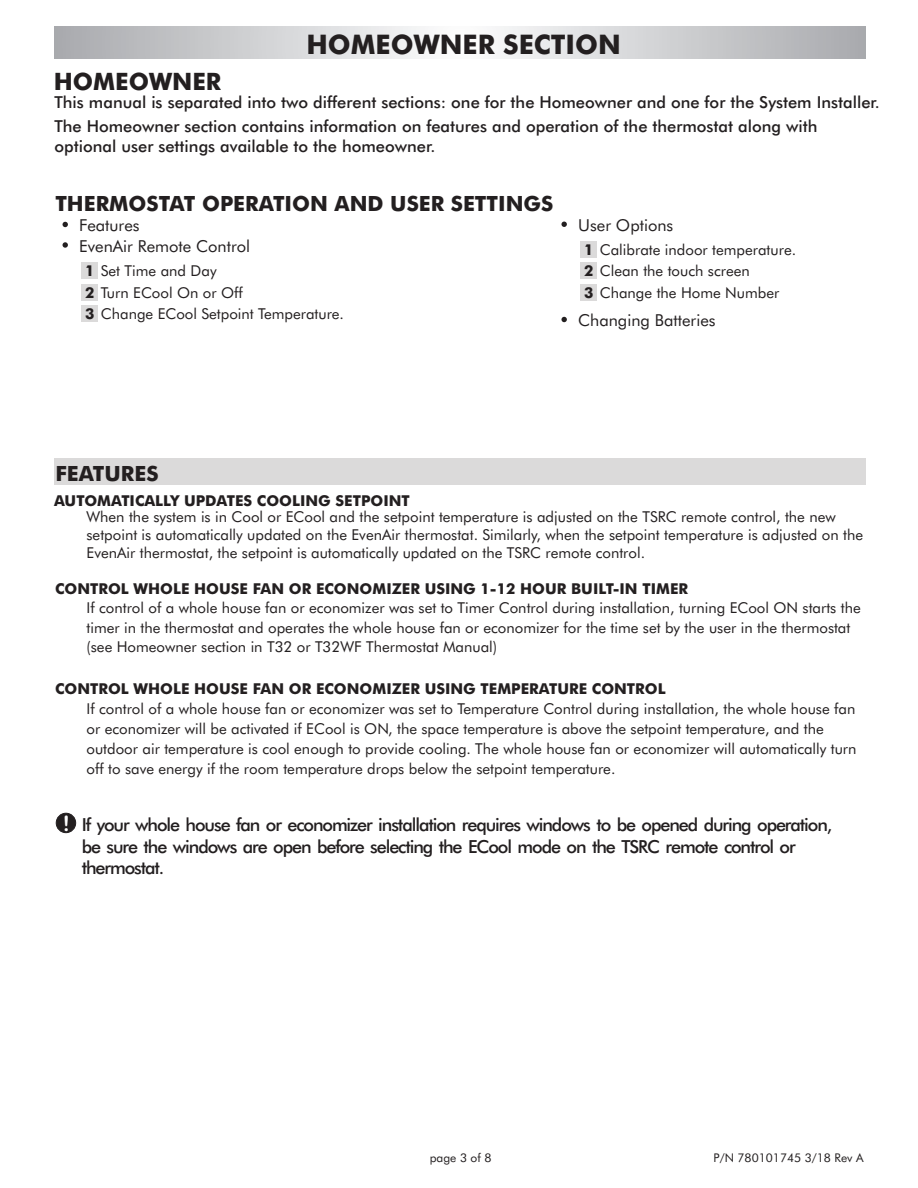
<style>
.page{position:relative;width:918px;height:1188px;background:#fff}
.page>*{position:absolute;margin:0;border:0;box-sizing:border-box;transform-origin:0 0}
.t1{font:500 27px "Futura BT";color:#231f20}
.t2{font:500 24px "Futura BT";color:#231f20}
.t3{font:21.3px "Arial Rounded MT Bold";color:#fff}
.t4{font:500 21px "Futura BT";color:#231f20}
.t5{font:500 18px/21.6px "Futura BT";letter-spacing:-.06em;color:#231f20}
.t6{font:500 16.5px/23.7px "Futura BT";color:#231f20}
.t7{font:16.5px "Futura BT";color:#231f20}
.t8{font:15px/19.8px "Futura BT";color:#231f20}
.t9{font:500 15px "Futura BT";color:#231f20}
.t10{font:12px "Futura BT";color:#231f20}
.s1{font-weight:500}
</style>
<div class="page">
<div style="left:81px;top:262px;width:16px;height:17px;background:#dbdada"></div>
<div style="left:81px;top:284px;width:16px;height:16px;background:#dbdada"></div>
<div style="left:81px;top:306px;width:16px;height:16px;background:#dbdada"></div>
<svg style="left:63px;top:242px;width:5px;height:6px"></svg>
<svg style="left:561px;top:317px;width:6px;height:5px"></svg>
<div style="left:580px;top:241px;width:16px;height:16px;background:#dbdada"></div>
<div style="left:580px;top:262px;width:16px;height:16px;background:#dbdada"></div>
<div style="left:580px;top:284px;width:16px;height:16px;background:#dbdada"></div>
<svg style="left:561px;top:222px;width:6px;height:5px"></svg>
<div style="left:54px;top:458px;width:812px;height:27px;background:#dbdada"></div>
<svg style="left:63px;top:222px;width:5px;height:5px"></svg>
<svg style="left:54px;top:26px;width:812px;height:33px"></svg>
<div style="left:56px;top:813px;width:20px;height:20px;background:#231f20;border:1px solid #231f20;border-radius:50%"></div>
<h2 class="t2" style="left:54px;top:72px;width:169px">HOMEOWNER</h2>
<h1 class="t1" style="left:307px;top:34px;width:316px">HOMEOWNER SECTION</h1>
<p class="t6" style="left:55px;top:92px;width:827px">This manual is separated into two different sections: one for the Homeowner and one for the System Installer.<br>The Homeowner section contains information on features and operation of the thermostat along with</p>
<p class="t6" style="left:55px;top:136px;width:382px">optional user settings available to the homeowner.</p>
<h3 class="t4" style="left:55px;top:195px;width:500px">THERMOSTAT OPERATION AND USER SETTINGS</h3>
<p class="t7" style="left:79px;top:218px;width:62px">Features</p>
<p class="t7" style="left:79px;top:240px;width:172px">EvenAir Remote Control</p>
<p class="t8" style="left:85px;top:262px;width:260px;line-height:21.5px"><span class="s1">1</span> Set Time and Day<br><span class="s1">2</span> Turn ECool On or Off<br><span class="s1">3</span> Change ECool Setpoint Temperature.</p>
<p class="t7" style="left:578px;top:219px;width:97px">User Options</p>
<p class="t8" style="left:584px;top:240px;width:214px;line-height:21.5px"><span class="s1">1</span> Calibrate indoor temperature.<br><span class="s1">2</span> Clean the touch screen<br><span class="s1">3</span> Change the Home Number</p>
<p class="t7" style="left:578px;top:313px;width:139px">Changing Batteries</p>
<h3 class="t4" style="left:55px;top:465px;width:105px">FEATURES</h3>
<p class="t9" style="left:54px;top:494px;width:357px">AUTOMATICALLY UPDATES COOLING SETPOINT</p>
<p class="t8" style="left:87px;top:509px;width:778px;line-height:18px">When the system is in Cool or ECool and the setpoint temperature is adjusted on the TSRC remote control, the new setpoint is automatically updated on the EvenAir thermostat. Similarly, when the setpoint temperature is adjusted on the<br>EvenAir thermostat, the setpoint is automatically updated on the TSRC remote control.</p>
<p class="t9" style="left:55px;top:583px;width:634px">CONTROL WHOLE HOUSE FAN OR ECONOMIZER USING 1-12 HOUR BUILT-IN TIMER</p>
<p class="t8" style="left:87px;top:599px;width:776px">If control of a whole house fan or economizer was set to Timer Control during installation, turning ECool ON starts the timer in the thermostat and operates the whole house fan or economizer for the time set by the user in the thermostat (see Homeowner section in T32 or T32WF Thermostat Manual)</p>
<p class="t9" style="left:55px;top:682px;width:612px">CONTROL WHOLE HOUSE FAN OR ECONOMIZER USING TEMPERATURE CONTROL</p>
<p class="t8" style="left:87px;top:700px;width:772px">If control of a whole house fan or economizer was set to Temperature Control during installation, the whole house fan or economizer will be activated if ECool is ON, the space temperature is above the setpoint temperature, and the outdoor air temperature is cool enough to provide cooling. The whole house fan or economizer will automatically turn off to save energy if the room temperature drops below the setpoint temperature.</p>
<h3 class="t3" style="left:63px;top:816px;width:9px">!</h3>
<p class="t5" style="left:82px;top:816px;width:752px">If your whole house fan or economizer installation requires windows to be opened during operation, be sure the windows are open before selecting the ECool mode on the TSRC remote control or thermostat.</p>
<p class="t10" style="left:430px;top:1153px;width:63px">page 3 of 8</p>
<p class="t10" style="left:714px;top:1153px;width:151px">P/N 780101745 3/18 Rev A</p>
</div>
